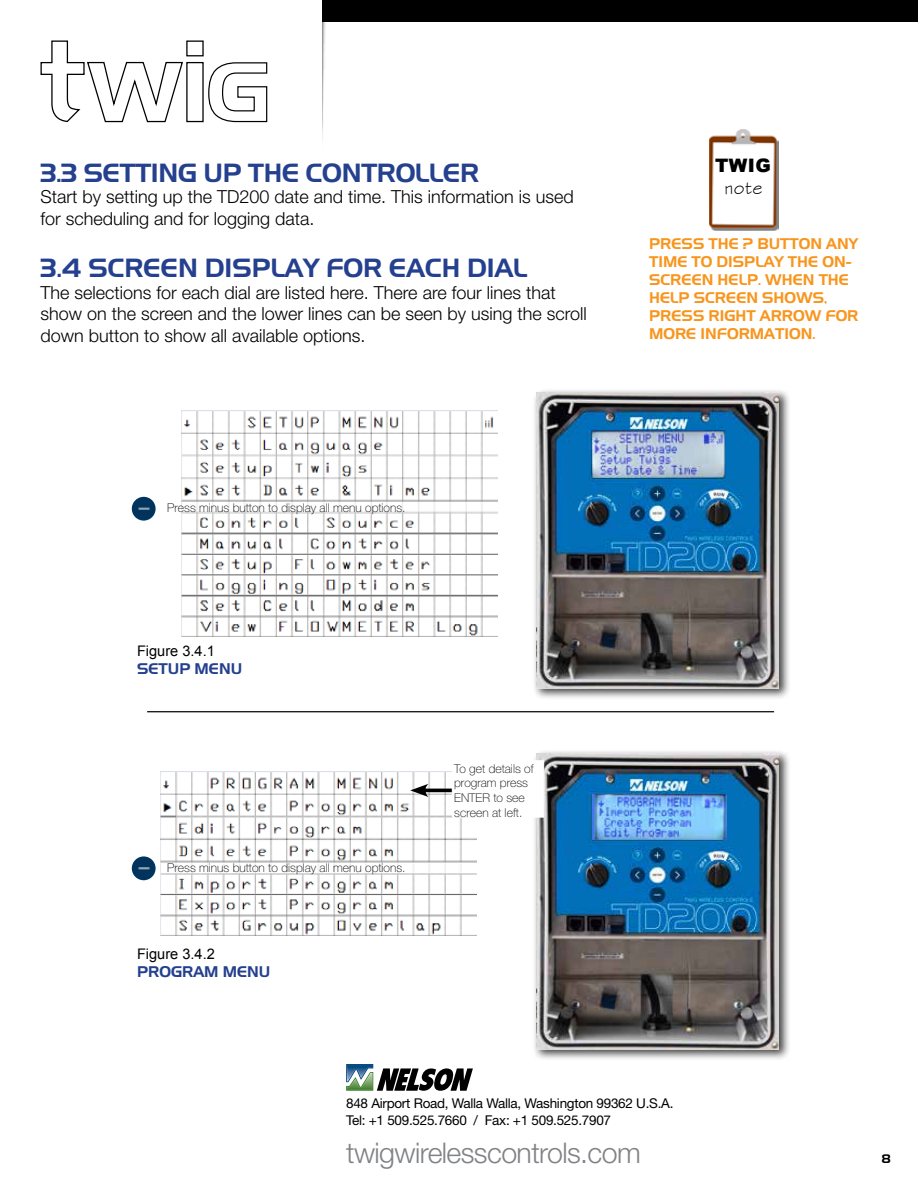
<style>
.page{position:relative;width:918px;height:1188px;background:#fff}
.page>*{position:absolute;margin:0;border:0;box-sizing:border-box;transform-origin:0 0}
.t1{font:300 28.5px "Helvetica Neue LT Std";letter-spacing:-.02em;color:#808285}
.t2{font:25.5px "Aero";letter-spacing:-.01em;color:#24408e}
.t3{font:900 18.6px "Arial";color:#000}
.t4{font:18.6px "Stylus BT";color:#000}
.t5{font:300 18px/21.6px "Helvetica Neue LT Std";color:#000}
.t6{font:15px/18px "Aero";color:#f8951d}
.t7{font:15px "Aero";color:#24408e}
.t8{font:14.55px "Arial";color:#000}
.t9{font:13.5px/16.5px "Helvetica Neue LT Std";letter-spacing:-.02em;color:#000}
.t10{font:100 12.15px/14.5px "Helvetica Neue LT Std";color:#000}
.t11{font:12px "Aero";color:#000}
</style>
<div class="page">
<div style="left:323px;top:0;width:595px;height:22px;background:#000"></div>
<img style="left:323px;top:22px;width:3px;height:81px">
<svg style="left:346px;top:1064px;width:127px;height:27px"></svg>
<svg style="left:40px;top:40px;width:228px;height:83px"></svg>
<div style="left:532px;top:388px;width:259px;height:312px;background:#000;opacity:.75"></div>
<img style="left:537px;top:393px;width:242px;height:295px">
<div style="left:532px;top:749px;width:259px;height:312px;background:#000;opacity:.75"></div>
<img style="left:537px;top:754px;width:242px;height:295px">
<hr style="left:147px;top:711px;width:627px;height:1px;background:#000">
<img style="left:592px;top:431px;width:134px;height:46px">
<img style="left:182px;top:410px;width:316px;height:227px">
<img style="left:592px;top:794px;width:135px;height:45px">
<img style="left:160px;top:771px;width:317px;height:165px">
<hr style="left:422px;top:789px;width:32px;height:3px;background:#000">
<svg style="left:410px;top:784px;width:18px;height:13px"></svg>
<div style="left:452px;top:761px;width:92px;height:56px;background:#fff"></div>
<img style="left:709px;top:130px;width:69px;height:100px">
<img style="left:132px;top:497px;width:24px;height:24px;border-radius:12px">
<img style="left:132px;top:856px;width:24px;height:24px;border-radius:12px">
<h2 class="t2" style="left:40px;top:157px;width:77px">3.3 SETTI</h2>
<h2 class="t2" style="left:159px;top:157px;width:304px">NG UP THE CONTROLLER</h2>
<p class="t5" style="left:40px;top:186px;width:535px">Start by setting up the TD200 date and time. This information is used for scheduling and for logging data.</p>
<h2 class="t2" style="left:40px;top:252px;width:86px">3.4 SCREE</h2>
<h2 class="t2" style="left:178px;top:252px;width:44px">N DISP</h2>
<h2 class="t2" style="left:271px;top:252px;width:137px">LAY FOR EAC</h2>
<h2 class="t2" style="left:442px;top:252px;width:87px">H DIA L</h2>
<p class="t5" style="left:40px;top:281px;width:548px">The selections for each dial are listed here. There are four lines that show on the screen and the lower lines can be seen by using the scroll down button to show all available options.</p>
<p class="t3" style="left:715px;top:152px;width:57px">TWIG</p>
<p class="t4" style="left:725px;top:177px;width:40px">note</p>
<p class="t6" style="left:649px;top:235px;width:23px">PRESS</p>
<p class="t6" style="left:708px;top:235px;width:72px">THE ? BUTTO</p>
<p class="t6" style="left:811px;top:235px;width:49px">N ANY</p>
<p class="t6" style="left:649px;top:253px;width:11px">TIME</p>
<p class="t6" style="left:692px;top:253px;width:36px">TO DISP</p>
<p class="t6" style="left:755px;top:253px;width:98px">LAY THE ON-</p>
<p class="t6" style="left:649px;top:271px;width:23px">SCREE</p>
<p class="t6" style="left:649px;top:271px;width:200px;text-indent:53px">N HELP. WHEN THE<br>HELP SCREE</p>
<p class="t6" style="left:747px;top:289px;width:82px">N SHOWS,</p>
<p class="t6" style="left:649px;top:307px;width:12px">PRESS</p>
<p class="t6" style="left:708px;top:307px;width:64px">RIGHTARRO</p>
<p class="t6" style="left:805px;top:307px;width:43px">W FOR</p>
<p class="t6" style="left:649px;top:325px;width:13px">MORE</p>
<p class="t6" style="left:701px;top:325px;width:38px">INFORMATIO</p>
<p class="t6" style="left:801px;top:325px;width:16px">N.</p>
<p class="t10" style="left:167px;top:500px;width:240px">Press minus button to display all menu options.</p>
<p class="t8" style="left:137px;top:642px;width:79px">Figure 3.4.1</p>
<p class="t7" style="left:137px;top:660px;width:105px">SETUP ME NU</p>
<p class="t10" style="left:167px;top:860px;width:240px">Press minus button to display all menu options.</p>
<p class="t8" style="left:137px;top:944px;width:79px">Figure 3.4.2</p>
<p class="t7" style="left:137px;top:962px;width:133px">PROGRAM MENU</p>
<p class="t10" style="left:454px;top:761px;width:81px">To get details of program press<br>ENTER to see screen at left.</p>
<p class="t9" style="left:346px;top:1095px;width:329px">848 Airport Road, Walla Walla, Washington 99362 U.S.A.<br>Tel: +1 509.525.7660 / Fax: +1 509.525.7907</p>
<h1 class="t1" style="left:346px;top:1135px;width:296px">twigwirelesscontrols.com</h1>
<p class="t11" style="left:882px;top:1151px;width:10px">8</p>
</div>
